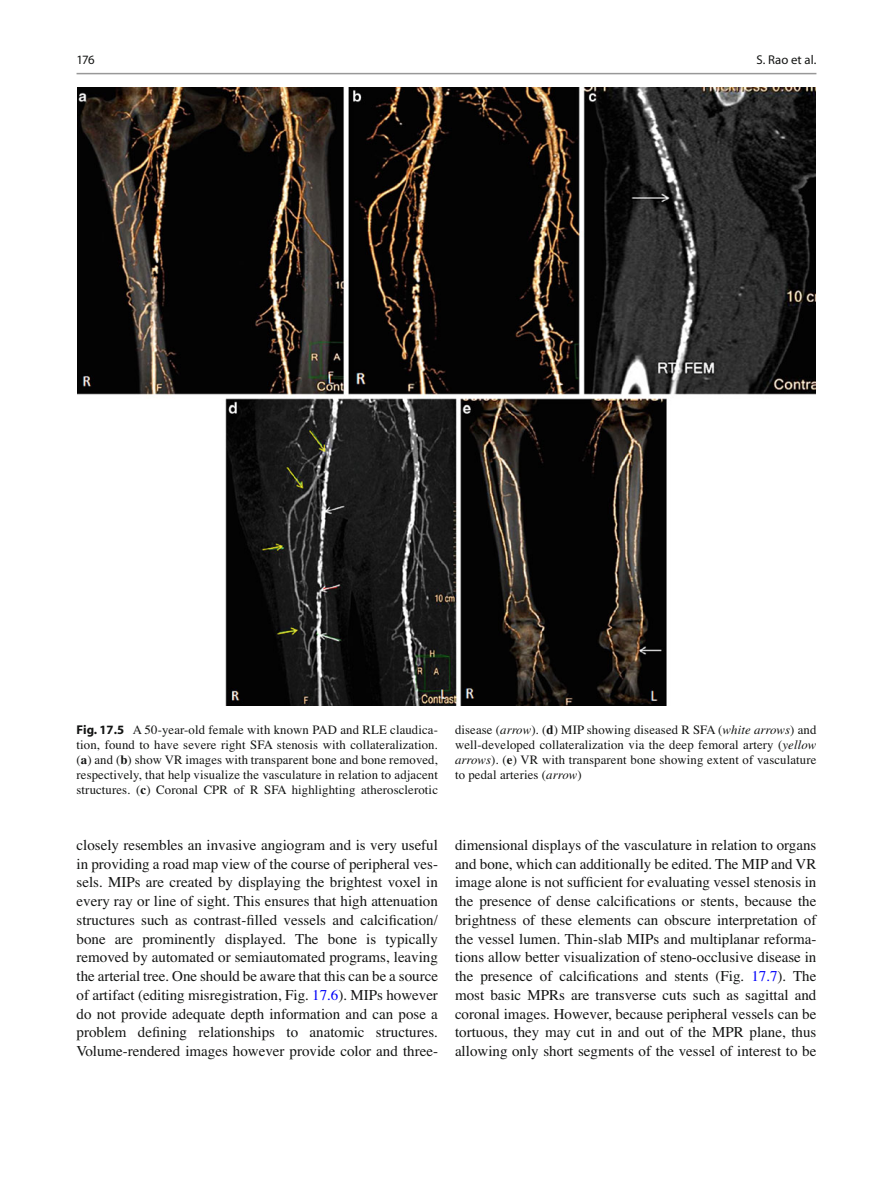
<style>
.page{position:relative;width:893px;height:1187px;background:#fff}
.page>*{position:absolute;margin:0;border:0;box-sizing:border-box;transform-origin:0 0}
.t1{font:15px/18.8px "Yddbhl Times";color:#131413;text-align:justify}
.t2{font:12.75px/15px "Yddbhl Times";letter-spacing:.01em;color:#131413;text-align:justify}
.t3{font:12.75px "Kvxyvd Myriad";letter-spacing:.005em;color:#131413}
.s1{font-family:"Kwrnyn Myriad";font-weight:700}
.s2{font-family:"Gvprvw Times";font-weight:700}
.s3{font-family:"Tyyrxx Times";font-style:italic}
.s4{color:#0000fa}
</style>
<div class="page">
<img style="left:77px;top:88px;width:738px;height:617px">
<hr style="left:77px;top:73px;width:739px;height:1px;background:#989898">
<p class="t3" style="left:77px;top:55px;width:20px">176</p>
<p class="t3" style="left:756px;top:55px;width:62px">S. Rao et al.</p>
<p class="t2" style="left:77px;top:723px;width:363px"><span class="s1">Fig. 17.5</span> A 50-year-old female with known PAD and RLE claudica&shy;tion, found to have severe right SFA stenosis with collateralization. ( <span class="s2">a</span> ) and ( <span class="s2">b</span> ) show VR images with transparent bone and bone removed, respectively, that help visualize the vasculature in relation to adjacent structures. ( <span class="s2">c</span> ) Coronal CPR of R SFA highlighting atherosclerotic</p>
<p class="t2" style="left:455px;top:723px;width:363px">disease ( <span class="s3">arrow</span> ). ( <span class="s2">d</span> ) MIP showing diseased R SFA ( <span class="s3">white arrows</span> ) and well-developed collateralization via the deep femoral artery ( <span class="s3">yellow arrows</span> ). ( <span class="s2">e</span> ) VR with transparent bone showing extent of vasculature to pedal arteries ( <span class="s3">arrow</span> )</p>
<p class="t1" style="left:77px;top:836px;width:363px">closely resembles an invasive angiogram and is very useful in providing a road map view of the course of peripheral ves&shy;sels. MIPs are created by displaying the brightest voxel in every ray or line of sight. This ensures that high attenuation structures such as contrast-filled vessels and calcification/ bone are prominently displayed. The bone is typically removed by automated or semiautomated programs, leaving the arterial tree. One should be aware that this can be a source of artifact (editing misregistration, Fig. <span class="s4">17.6</span> ). MIPs however do not provide adequate depth information and can pose a problem defining relationships to anatomic structures.<br>Volume-rendered images however provide color and three-</p>
<p class="t1" style="left:455px;top:836px;width:363px">dimensional displays of the vasculature in relation to organs and bone, which can additionally be edited. The MIP and VR image alone is not sufficient for evaluating vessel stenosis in the presence of dense calcifications or stents, because the brightness of these elements can obscure interpretation of the vessel lumen. Thin-slab MIPs and multiplanar reforma&shy;tions allow better visualization of steno-occlusive disease in the presence of calcifications and stents (Fig. <span class="s4">17.7</span> ). The most basic MPRs are transverse cuts such as sagittal and coronal images. However, because peripheral vessels can be tortuous, they may cut in and out of the MPR plane, thus allowing only short segments of the vessel of interest to be</p>
</div>
